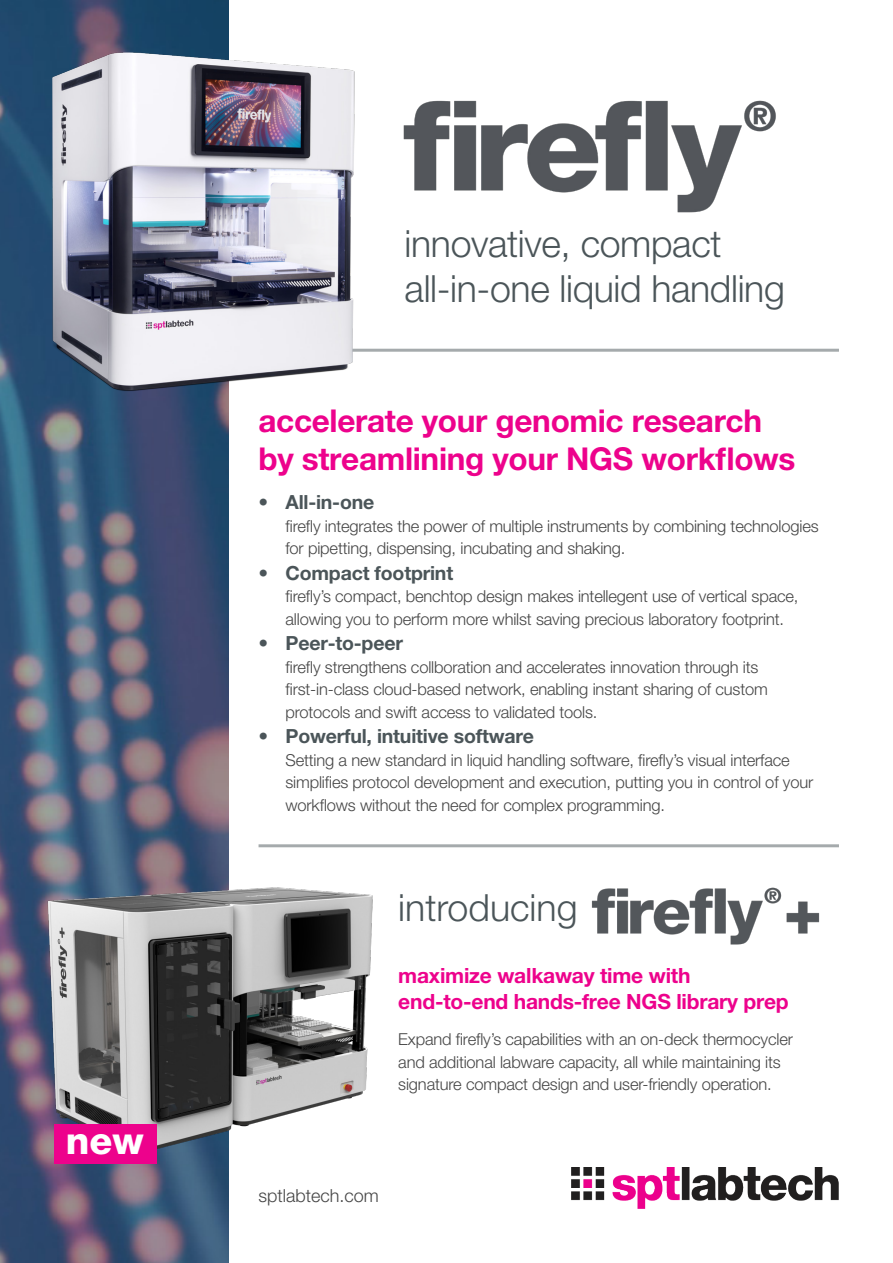
<style>
.page{position:relative;width:893px;height:1263px;background:#fff}
.page>*{position:absolute;margin:0;border:0;box-sizing:border-box;transform-origin:0 0}
.t1{font:300 37.5px/45px "Helvetica Neue LT Pro";letter-spacing:-.01em;color:#4b5559}
.t2{font:800 37.5px "Helvetica Neue LT Pro";color:#fff}
.t3{font:700 31.5px/37.8px "Helvetica Neue LT Pro";letter-spacing:-.01em;color:#ed028c}
.t4{font:700 21px/25.2px "Helvetica Neue LT Pro";letter-spacing:-.01em;color:#ed028c}
.t5{font:700 19.5px "Helvetica Neue LT Pro";letter-spacing:-.01em;color:#4b5559}
.t6{font:300 18px "Helvetica Neue LT Pro";color:#464646}
.t7{font:300 16.5px/22.5px "Helvetica Neue LT Pro";letter-spacing:-.01em;color:#464646}
</style>
<div class="page">
<img style="left:0;top:0;width:228px;height:1263px">
<img style="left:434px;top:100px;width:342px;height:113px">
<hr style="left:335px;top:349px;width:504px;height:3px;background:#4b5559">
<img style="left:0;top:6px;width:434px;height:423px">
<img style="left:572px;top:1167px;width:267px;height:42px">
<hr style="left:259px;top:844px;width:580px;height:3px;background:#4b5559">
<img style="left:9px;top:850px;width:364px;height:334px">
<div style="left:54px;top:1124px;width:102px;height:40px;background:#ed028c"></div>
<img style="left:591px;top:887px;width:229px;height:58px">
<p class="t2" style="left:66px;top:1118px;width:79px">new</p>
<p class="t1" style="left:405px;top:221px;width:382px">innovative, compact all-in-one liquid handling</p>
<p class="t3" style="left:259px;top:401px;width:538px">accelerate your genomic research by streamlining your NGS workflows</p>
<p class="t5" style="left:259px;top:490px;width:117px">• All-in-one</p>
<p class="t7" style="left:286px;top:514px;width:535px">firefly integrates the power of multiple instruments by combining technologies for pipetting, dispensing, incubating and shaking.</p>
<p class="t5" style="left:259px;top:561px;width:196px">• Compact footprint</p>
<p class="t7" style="left:286px;top:585px;width:514px">firefly’s compact, benchtop design makes intellegent use of vertical space, allowing you to perform more whilst saving precious laboratory footprint.</p>
<p class="t5" style="left:259px;top:631px;width:146px">• Peer-to-peer</p>
<p class="t7" style="left:286px;top:655px;width:484px">firefly strengthens collboration and accelerates innovation through its first-in-class cloud-based network, enabling instant sharing of custom protocols and swift access to validated tools.</p>
<p class="t5" style="left:259px;top:724px;width:277px">• Powerful, intuitive software</p>
<p class="t7" style="left:286px;top:748px;width:529px">Setting a new standard in liquid handling software, firefly’s visual interface simplifies protocol development and execution, putting you in control of your workflows without the need for complex programming.</p>
<p class="t1" style="left:398px;top:884px;width:181px">introducing</p>
<p class="t4" style="left:398px;top:963px;width:392px">maximize walkaway time with end-to-end hands-free NGS library prep</p>
<p class="t7" style="left:398px;top:1027px;width:396px">Expand firefly’s capabilities with an on-deck thermocycler and additional labware capacity, all while maintaining its signature compact design and user-friendly operation.</p>
<p class="t6" style="left:259px;top:1184px;width:122px">sptlabtech.com</p>
</div>
